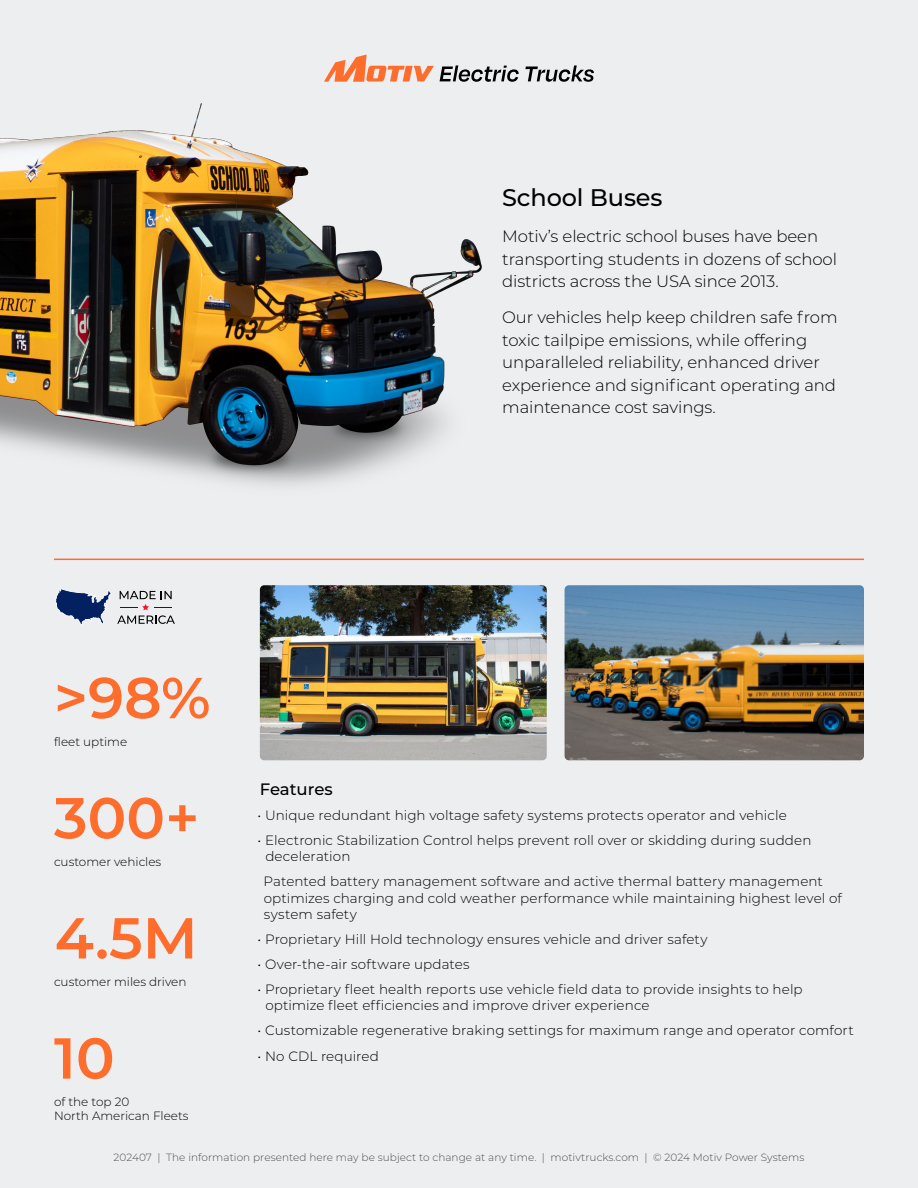
<style>
.page{position:relative;width:918px;height:1188px;background:#fff}
.page>*{position:absolute;margin:0;border:0;box-sizing:border-box;transform-origin:0 0}
.t1{font:600 57.6px/120.1px "Montserrat";color:#ff6d2d}
.t2{font:500 24px "Montserrat";letter-spacing:-.005em;color:#000}
.t3{font:300 16.5px/22.5px "Montserrat";letter-spacing:-.005em;color:#000}
.t4{font:500 16.5px "Montserrat";color:#000}
.t5{font:300 13.5px/16.2px "Montserrat";letter-spacing:.01em;color:#000}
.t6{font:300 12px/14.4px "Montserrat";color:#000}
.t7{font:300 10.5px "Montserrat";letter-spacing:.005em;color:#50504f}
</style>
<div class="page">
<div style="left:0;top:0;width:918px;height:538px;background:#edeef0"></div>
<img style="left:0;top:104px;width:481px;height:382px">
<div style="left:0;top:520px;width:918px;height:668px;background:#edeef0"></div>
<svg style="left:324px;top:55px;width:110px;height:27px"></svg>
<svg style="left:440px;top:65px;width:79px;height:17px"></svg>
<svg style="left:525px;top:65px;width:69px;height:17px"></svg>
<img style="left:565px;top:585px;width:299px;height:175px">
<img style="left:260px;top:585px;width:287px;height:175px">
<hr style="left:54px;top:559px;width:810px;height:1px;background:#ff6d2d">
<svg style="left:56px;top:589px;width:119px;height:36px"></svg>
<h2 class="t2" style="left:502px;top:181px;width:162px">School Buses</h2>
<p class="t3" style="left:502px;top:225px;width:336px">Motiv’s electric school buses have been transporting students in dozens of school districts across the USA since 2013.</p>
<p class="t3" style="left:502px;top:306px;width:337px">Our vehicles help keep children safe from toxic tailpipe emissions, while offering unparalleled reliability, enhanced driver experience and significant operating and maintenance cost savings.</p>
<h1 class="t1" style="left:54px;top:635px;width:158px">&gt;98%<br>300+</h1>
<p class="t6" style="left:54px;top:854px;width:109px">customer vehicles</p>
<p class="t6" style="left:54px;top:734px;width:75px">fleet uptime</p>
<h1 class="t1" style="left:55px;top:875px;width:144px">4.5M</h1>
<p class="t6" style="left:54px;top:974px;width:134px">customer miles driven</p>
<h1 class="t1" style="left:54px;top:996px;width:62px">10</h1>
<p class="t6" style="left:54px;top:1094px;width:136px">of the top 20<br>North American Fleets</p>
<p class="t4" style="left:260px;top:778px;width:74px">Features</p>
<p class="t5" style="left:258px;top:807px;width:531px">• Unique redundant high voltage safety systems protects operator and vehicle</p>
<p class="t5" style="left:265px;top:832px;width:548px;text-indent:-8px">• Electronic Stabilization Control helps prevent roll over or skidding during sudden deceleration</p>
<p class="t5" style="left:264px;top:873px;width:580px">Patented battery management software and active thermal battery management optimizes charging and cold weather performance while maintaining highest level of system safety</p>
<p class="t5" style="left:258px;top:931px;width:452px">• Proprietary Hill Hold technology ensures vehicle and driver safety</p>
<p class="t5" style="left:258px;top:956px;width:214px">• Over-the-air software updates</p>
<p class="t5" style="left:265px;top:981px;width:539px;text-indent:-8px">• Proprietary fleet health reports use vehicle field data to provide insights to help optimize fleet efficiencies and improve driver experience</p>
<p class="t5" style="left:258px;top:1022px;width:598px">• Customizable regenerative braking settings for maximum range and operator comfort</p>
<p class="t5" style="left:258px;top:1047px;width:123px">• No CDL required</p>
<p class="t7" style="left:114px;top:1150px;width:692px">202407 | The information presented here may be subject to change at any time. | motivtrucks.com | © 2024 Motiv Power Systems</p>
</div>
